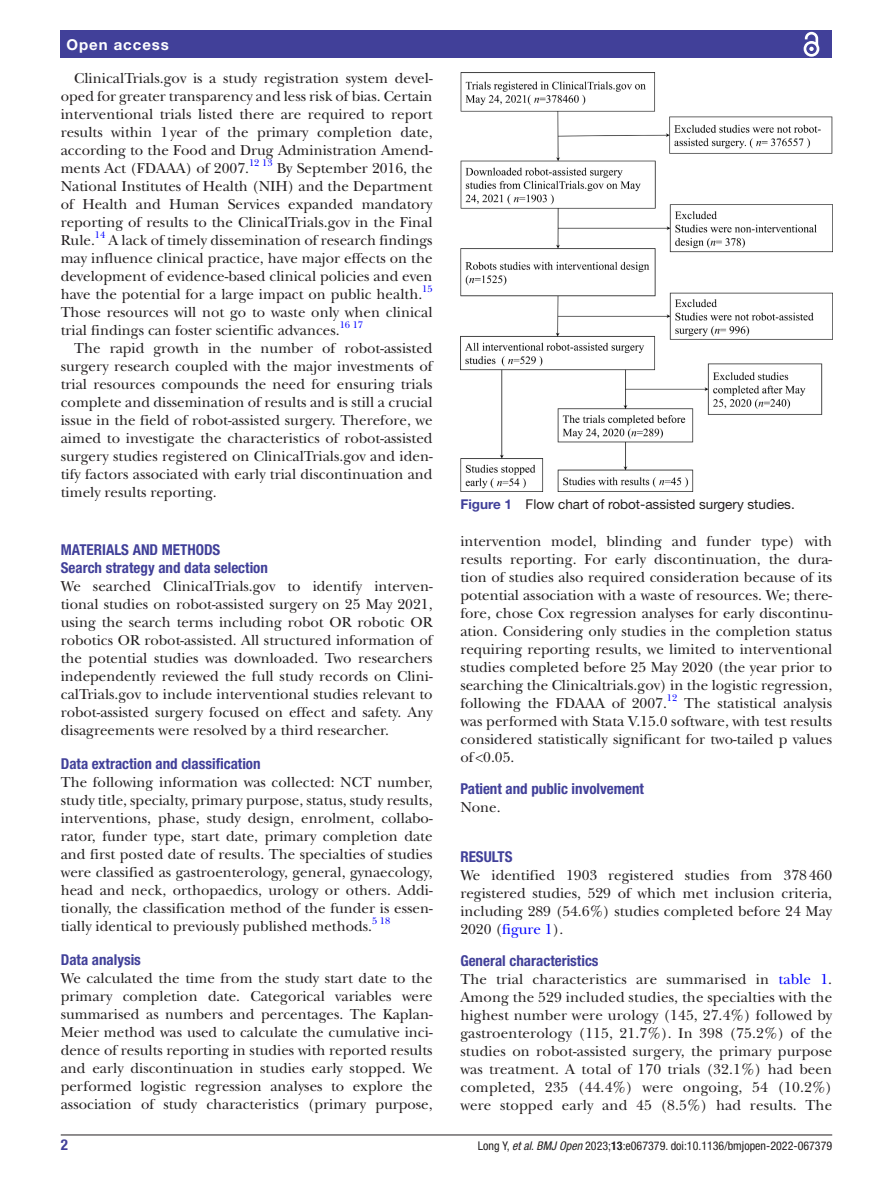
<style>
.page{position:relative;width:893px;height:1191px;background:#fff}
.page>*{position:absolute;margin:0;border:0;box-sizing:border-box;transform-origin:0 0}
.t1{font:15px/18px "New Baskerville";color:#231f20;text-align:justify}
.t2{font:700 condensed 15px/18px "Helvetica Neue LT Std";color:#414099}
.t3{font:700 15px "Helvetica Neue LT Std";letter-spacing:.065em;color:#fff}
.t4{font:13.5px "Helvetica Neue LT Std";color:#231f20}
.t5{font:condensed 12px "Helvetica Neue LT Std";color:#231f20}
.t6{font:9.9px "New Baskerville";color:#00f}
.s1{font-weight:700;color:#414099}
.s2{color:#00f}
.s3{font-style:italic}
.s4{font-weight:700}
</style>
<div class="page">
<hr style="left:61px;top:1134px;width:771px;height:1px;background:#231f20">
<div style="left:61px;top:31px;width:771px;height:27px;background:#414099"></div>
<svg style="left:803px;top:31px;width:17px;height:26px"></svg>
<img style="left:460px;top:73px;width:372px;height:418px">
<p class="t3" style="left:66px;top:35px;width:104px">Open access</p>
<p class="t1" style="left:61px;top:69px;width:373px;text-indent:14px">ClinicalTrials.gov is a study registration system devel&shy;oped for greater transparency and less risk of bias. Certain interventional trials listed there are required to report results within 1year of the primary completion date, according to the Food and Drug Administration Amend&shy;ments Act (FDAAA) of 2007.</p>
<p class="t6" style="left:249px;top:157px;width:25px">12 13</p>
<p class="t1" style="left:61px;top:159px;width:373px;text-indent:216px">By September 2016, the National Institutes of Health (NIH) and the Department of Health and Human Services expanded mandatory reporting of results to the ClinicalTrials.gov in the Final Rule.</p>
<p class="t6" style="left:95px;top:229px;width:12px">14</p>
<p class="t1" style="left:61px;top:231px;width:373px;text-indent:48px">A lack of timely dissemination of research findings may influence clinical practice, have major effects on the development of evidence-based clinical policies and even have the potential for a large impact on public health.</p>
<p class="t6" style="left:422px;top:283px;width:12px">15</p>
<p class="t1" style="left:61px;top:303px;width:373px">Those resources will not go to waste only when clinical trial findings can foster scientific advances.</p>
<p class="t6" style="left:340px;top:319px;width:25px">16 17</p>
<p class="t1" style="left:61px;top:339px;width:373px;text-indent:13px">The rapid growth in the number of robot-assisted surgery research coupled with the major investments of trial resources compounds the need for ensuring trials complete and dissemination of results and is still a crucial issue in the field of robot-assisted surgery. Therefore, we aimed to investigate the characteristics of robot-assisted surgery studies registered on ClinicalTrials.gov and iden&shy;tify factors associated with early trial discontinuation and timely results reporting.</p>
<p class="t2" style="left:61px;top:540px;width:209px">MATERIALS AND METHODS<br>Search strategy and data selection</p>
<p class="t1" style="left:61px;top:577px;width:373px">We searched ClinicalTrials.gov to identify interven&shy;tional studies on robot-assisted surgery on 25 May 2021, using the search terms including robot OR robotic OR robotics OR robot-assisted. All structured information of the potential studies was downloaded. Two researchers independently reviewed the full study records on Clini&shy;calTrials.gov to include interventional studies relevant to robot-assisted surgery focused on effect and safety. Any disagreements were resolved by a third researcher.</p>
<p class="t2" style="left:61px;top:754px;width:201px">Data extraction and classification</p>
<p class="t1" style="left:61px;top:773px;width:373px">The following information was collected: NCT number, study title, specialty, primary purpose, status, study results, interventions, phase, study design, enrolment, collabo&shy;rator, funder type, start date, primary completion date and first posted date of results. The specialties of studies were classified as gastroenterology, general, gynaecology, head and neck, orthopaedics, urology or others. Addi&shy;tionally, the classification method of the funder is essen&shy;tially identical to previously published methods.<sup>5</sup> <sup>18</sup></p>
<p class="t2" style="left:61px;top:950px;width:82px">Data analysis</p>
<p class="t1" style="left:61px;top:969px;width:373px">We calculated the time from the study start date to the primary completion date. Categorical variables were summarised as numbers and percentages. The Kaplan-Meier method was used to calculate the cumulative inci&shy;dence of results reporting in studies with reported results and early discontinuation in studies early stopped. We performed logistic regression analyses to explore the association of study characteristics (primary purpose,</p>
<p class="t4" style="left:460px;top:496px;width:336px"><span class="s1">Figure 1</span> Flow chart of robot-assisted surgery studies.</p>
<p class="t1" style="left:460px;top:532px;width:373px">intervention model, blinding and funder type) with results reporting. For early discontinuation, the dura&shy;tion of studies also required consideration because of its potential association with a waste of resources. We; there&shy;fore, chose Cox regression analyses for early discontinu&shy;ation. Considering only studies in the completion status requiring reporting results, we limited to interventional studies completed before 25 May 2020 (the year prior to searching the Clinicaltrials.gov) in the logistic regression, following the FDAAA of 2007.<sup>12</sup></p>
<p class="t1" style="left:460px;top:694px;width:373px;text-indent:224px">The statistical analysis was performed with Stata V.15.0 software, with test results considered statistically significant for two-tailed p values of&lt;0.05.</p>
<p class="t2" style="left:460px;top:779px;width:185px">Patient and public involvement</p>
<p class="t1" style="left:460px;top:798px;width:42px">None.</p>
<p class="t2" style="left:460px;top:847px;width:54px">RESULTS</p>
<p class="t1" style="left:460px;top:866px;width:373px">We identified 1903 registered studies from 378460 registered studies, 529 of which met inclusion criteria, including 289 (54.6%) studies completed before 24 May 2020 (<span class="s2">figure 1</span>).</p>
<p class="t2" style="left:460px;top:951px;width:140px">General characteristics</p>
<p class="t1" style="left:460px;top:970px;width:373px">The trial characteristics are summarised in <span class="s2">table 1</span>.<br>Among the 529 included studies, the specialties with the highest number were urology (145, 27.4%) followed by gastroenterology (115, 21.7%). In 398 (75.2%) of the studies on robot-assisted surgery, the primary purpose was treatment. A total of 170 trials (32.1%) had been completed, 235 (44.4%) were ongoing, 54 (10.2%) were stopped early and 45 (8.5%) had results. The</p>
<p class="t2" style="left:61px;top:1135px;width:9px">2</p>
<p class="t5" style="left:478px;top:1138px;width:356px">Long Y, <span class="s3">et al</span>. <span class="s3">BMJ Open</span> 2023;<span class="s4">13</span>:e067379. doi:10.1136/bmjopen-2022-067379</p>
</div>
